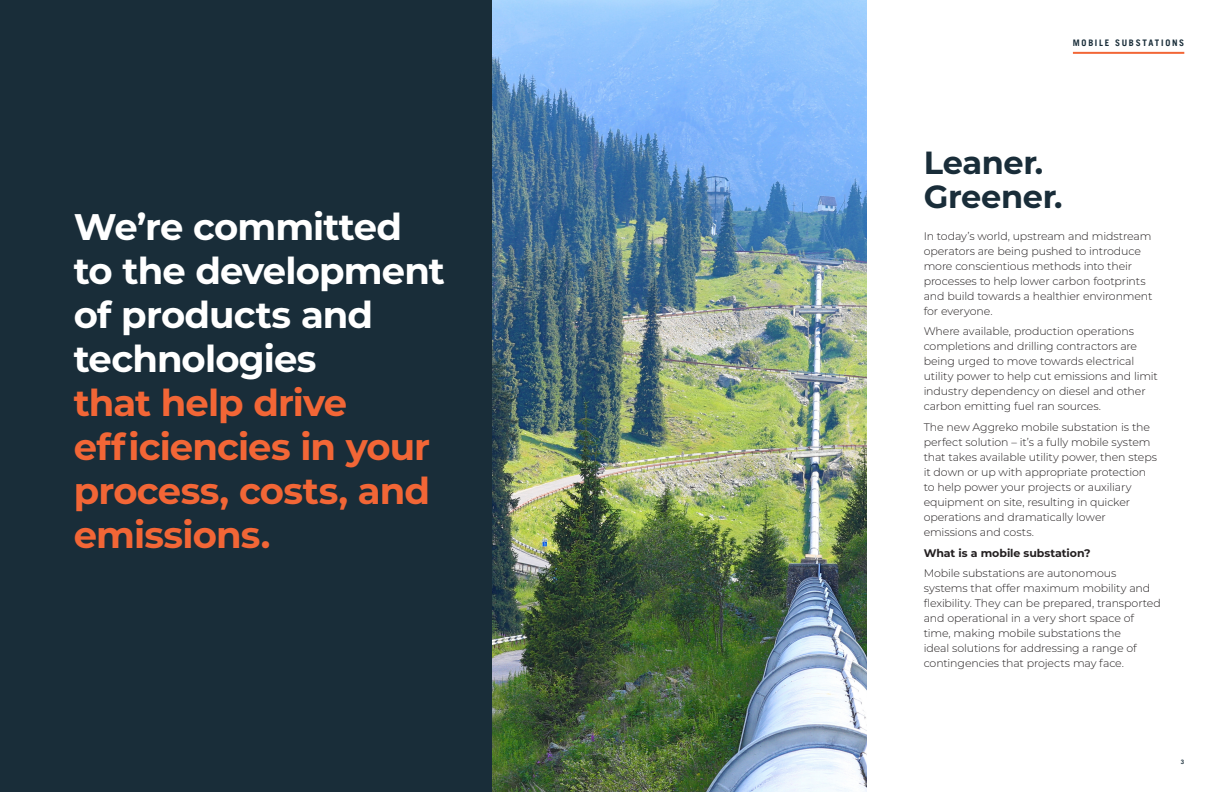
<style>
.page{position:relative;width:1224px;height:792px;background:#fff}
.page>*{position:absolute;margin:0;border:0;box-sizing:border-box;transform-origin:0 0}
.Headline_40pt{font:700 37px/44px "Montserrat";letter-spacing:-.025em;color:#f26636}
.Headline_32pt_-_Dk_Grey{font:700 32px/34px "Montserrat";letter-spacing:-.01em;color:#192d39}
.Body_Copy_Heading_12pt_Bold{font:300 11px/15px "Montserrat";letter-spacing:-.01em;color:#231f20}
.Body_Copy_Heading_12pt_Bold-2{font:700 11px "Montserrat";letter-spacing:-.005em;color:#231f20}
.Header_master_page{font:700 9px "Trade Gothic LT";letter-spacing:.19em;color:#192d39}
.t1{font:700 6px "Trade Gothic LT";color:#192d39}
.s1{color:#fff}
</style>
<div class="page">
<hr style="left:1073px;top:52px;width:111px;height:2px;background:#f26636">
<div style="left:0;top:0;width:493px;height:792px;background:#192d39"></div>
<img style="left:493px;top:0;width:374px;height:792px">
<p class="Headline_40pt" style="left:74px;top:203px;width:373px"><span class="s1">We’re committed to the development of products and technologies<br></span>that help drive efficiencies in your process, costs, and emissions.</p>
<p class="Header_master_page" style="left:1073px;top:37px;width:113px">MOBILE SUBSTATIONS</p>
<p class="Headline_32pt_-_Dk_Grey" style="left:924px;top:144px;width:140px">Leaner.<br>Greener.</p>
<p class="Body_Copy_Heading_12pt_Bold" style="left:924px;top:228px;width:230px">In today’s world, upstream and midstream operators are being pushed to introduce more conscientious methods into their processes to help lower carbon footprints and build towards a healthier environment for everyone.</p>
<p class="Body_Copy_Heading_12pt_Bold" style="left:924px;top:323px;width:236px">Where available, production operations completions and drilling contractors are being urged to move towards electrical utility power to help cut emissions and limit industry dependency on diesel and other carbon emitting fuel ran sources.</p>
<p class="Body_Copy_Heading_12pt_Bold" style="left:924px;top:419px;width:235px">The new Aggreko mobile substation is the perfect solution – it’s a fully mobile system that takes available utility power, then steps it down or up with appropriate protection to help power your projects or auxiliary equipment on site, resulting in quicker operations and dramatically lower emissions and costs.</p>
<p class="Body_Copy_Heading_12pt_Bold-2" style="left:924px;top:545px;width:168px">What is a mobile substation?</p>
<p class="Body_Copy_Heading_12pt_Bold" style="left:924px;top:565px;width:239px">Mobile substations are autonomous systems that offer maximum mobility and flexibility. They can be prepared, transported and operational in a very short space of time, making mobile substations the<br>ideal solutions for addressing a range of contingencies that projects may face.</p>
<p class="t1" style="left:1181px;top:758px;width:5px">3</p>
</div>
